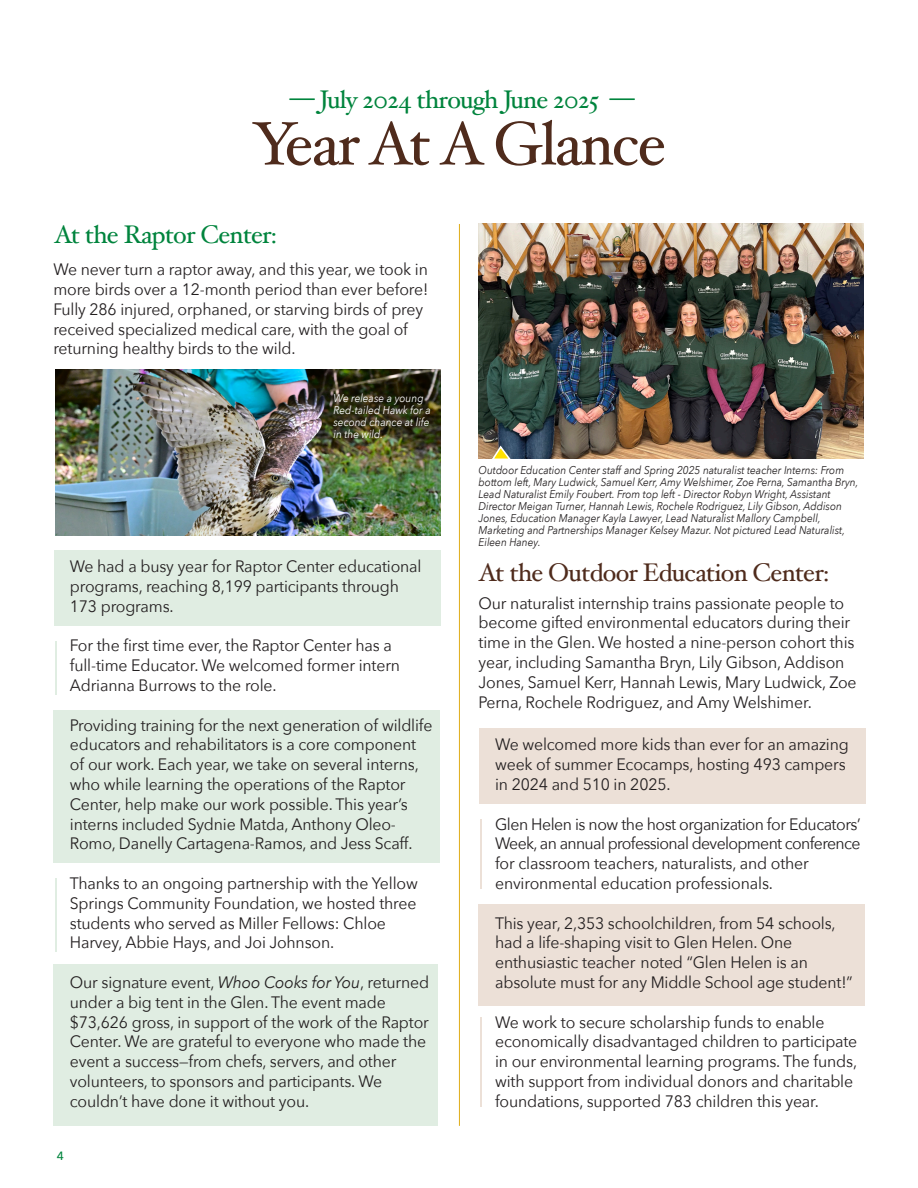
<style>
.page{position:relative;width:918px;height:1188px;background:#fff}
.page>*{position:absolute;margin:0;border:0;box-sizing:border-box;transform-origin:0 0}
.t1{font:61.2px "Hoefler Text";letter-spacing:-.03em;color:#4f2b1c}
.t2{font:25.5px "Hoefler Text";letter-spacing:-.03em;color:#00843d}
.t3{font:25.5px "Hoefler Text";letter-spacing:-.03em;color:#4f2b1c}
.t4{font:16.5px/19.8px "Avenir Next";letter-spacing:-.01em;color:#231f20;scale:.96 1}
.t5{font:500 12px "Avenir Next";color:#00843d}
.t6{font:italic 11.25px/12px "Avenir Next";color:#231f20;scale:.9 1}
.t7{font:italic 11.25px "Avenir Next";color:#fff;scale:.9 1}
.s1{font-style:italic}
</style>
<div class="page">
<div style="left:478px;top:905px;width:387px;height:101px;background:#ece0d7"></div>
<div style="left:479px;top:728px;width:386px;height:76px;background:#ece0d7"></div>
<hr style="left:480px;top:819px;width:2px;height:69px;background:#ece0d7">
<hr style="left:480px;top:1017px;width:2px;height:89px;background:#ece0d7">
<div style="left:53px;top:964px;width:385px;height:162px;background:#e0ede2"></div>
<div style="left:53px;top:710px;width:387px;height:153px;background:#e0ede2"></div>
<div style="left:54px;top:550px;width:386px;height:76px;background:#e0ede2"></div>
<hr style="left:459px;top:224px;width:1px;height:902px;background:#dfac18">
<hr style="left:55px;top:641px;width:2px;height:54px;background:#e0ede2">
<hr style="left:55px;top:878px;width:2px;height:74px;background:#e0ede2">
<img style="left:56px;top:369px;width:384px;height:166px">
<img style="left:479px;top:224px;width:384px;height:234px">
<svg style="left:490px;top:445px;width:23px;height:14px"></svg>
<div style="left:326px;top:387px;width:111px;height:59px;background:#231f20;opacity:.75"></div>
<p class="t2" style="left:290px;top:84px;width:346px">— July 2024 through June 2025 —</p>
<p class="t1" style="left:250px;top:107px;width:417px">Year At A Glance</p>
<p class="t2" style="left:54px;top:219px;width:225px">At the Raptor Center:</p>
<p class="t4" style="left:53px;top:259px;width:392px">We never turn a raptor away, and this year, we took in more birds over a 12-month period than ever before!<br>Fully 286 injured, orphaned, or starving birds of prey received specialized medical care, with the goal of returning healthy birds to the wild.</p>
<p class="t7" style="left:333px;top:389px;width:102px">We release a young</p>
<p class="t7" style="left:333px;top:401px;width:110px">Red-tailed Hawk for a</p>
<p class="t7" style="left:333px;top:413px;width:108px">second chance at life</p>
<p class="t7" style="left:333px;top:425px;width:57px">in the wild.</p>
<p class="t4" style="left:70px;top:556px;width:368px">We had a busy year for Raptor Center educational programs, reaching 8,199 participants through</p>
<p class="t4" style="left:70px;top:596px;width:110px">173 programs.</p>
<p class="t4" style="left:70px;top:635px;width:345px">For the first time ever, the Raptor Center has a full-time Educator. We welcomed former intern<br>Adrianna Burrows to the role.</p>
<p class="t4" style="left:70px;top:714px;width:379px">Providing training for the next generation of wildlife educators and rehabilitators is a core component</p>
<p class="t4" style="left:70px;top:754px;width:365px">of our work. Each year, we take on several interns, who while learning the operations of the Raptor Center, help make our work possible. This year’s interns included Sydnie Matda, Anthony Oleo-</p>
<p class="t4" style="left:70px;top:833px;width:358px">Romo, Danelly Cartagena-Ramos, and Jess Scaff.</p>
<p class="t4" style="left:70px;top:873px;width:364px">Thanks to an ongoing partnership with the Yellow Springs Community Foundation, we hosted three students who served as Miller Fellows: Chloe Harvey, Abbie Hays, and Joi Johnson.</p>
<p class="t4" style="left:70px;top:972px;width:376px">Our signature event, <span class="s1">Whoo Cooks for You</span>, returned under a big tent in the Glen. The event made $73,626 gross, in support of the work of the Raptor Center. We are grateful to everyone who made the event a success—from chefs, servers, and other volunteers, to sponsors and participants. We couldn’t have done it without you.</p>
<p class="t5" style="left:57px;top:1145px;width:9px">4</p>
<p class="t6" style="left:479px;top:463px;width:424px">Outdoor Education Center staff and Spring 2025 naturalist teacher Interns: From bottom left, Mary Ludwick, Samuel Kerr, Amy Welshimer, Zoe Perna, Samantha Bryn, Lead Naturalist Emily Foubert. From top left - Director Robyn Wright, Assistant Director Meigan Turner, Hannah Lewis, Rochele Rodriguez, Lily Gibson, Addison Jones, Education Manager Kayla Lawyer, Lead Naturalist Mallory Campbell, Marketing and Partnerships Manager Kelsey Mazur. Not pictured Lead Naturalist, Eileen Haney.</p>
<p class="t3" style="left:479px;top:558px;width:352px">At the Outdoor Education Center:</p>
<p class="t4" style="left:479px;top:592px;width:382px">Our naturalist internship trains passionate people to</p>
<p class="t4" style="left:479px;top:612px;width:395px">become gifted environmental educators during their time in the Glen. We hosted a nine-person cohort this year, including Samantha Bryn, Lily Gibson, Addison Jones, Samuel Kerr, Hannah Lewis, Mary Ludwick, Zoe Perna, Rochele Rodriguez, and Amy Welshimer.</p>
<p class="t4" style="left:495px;top:734px;width:370px">We welcomed more kids than ever for an amazing week of summer Ecocamps, hosting 493 campers</p>
<p class="t4" style="left:495px;top:774px;width:184px">in 2024 and 510 in 2025.</p>
<p class="t4" style="left:495px;top:813px;width:382px;text-align:justify">Glen Helen is now the host organization for Educators’ Week, an annual professional development conference for classroom teachers, naturalists, and other</p>
<p class="t4" style="left:495px;top:873px;width:291px">environmental education professionals.</p>
<p class="t4" style="left:495px;top:912px;width:356px">This year, 2,353 schoolchildren, from 54 schools, had a life-shaping visit to Glen Helen. One</p>
<p class="t4" style="left:495px;top:952px;width:328px">enthusiastic teacher noted “Glen Helen is an</p>
<p class="t4" style="left:495px;top:972px;width:374px">absolute must for any Middle School age student!”</p>
<p class="t4" style="left:495px;top:1011px;width:379px">We work to secure scholarship funds to enable economically disadvantaged children to participate in our environmental learning programs. The funds, with support from individual donors and charitable foundations, supported 783 children this year.</p>
</div>
